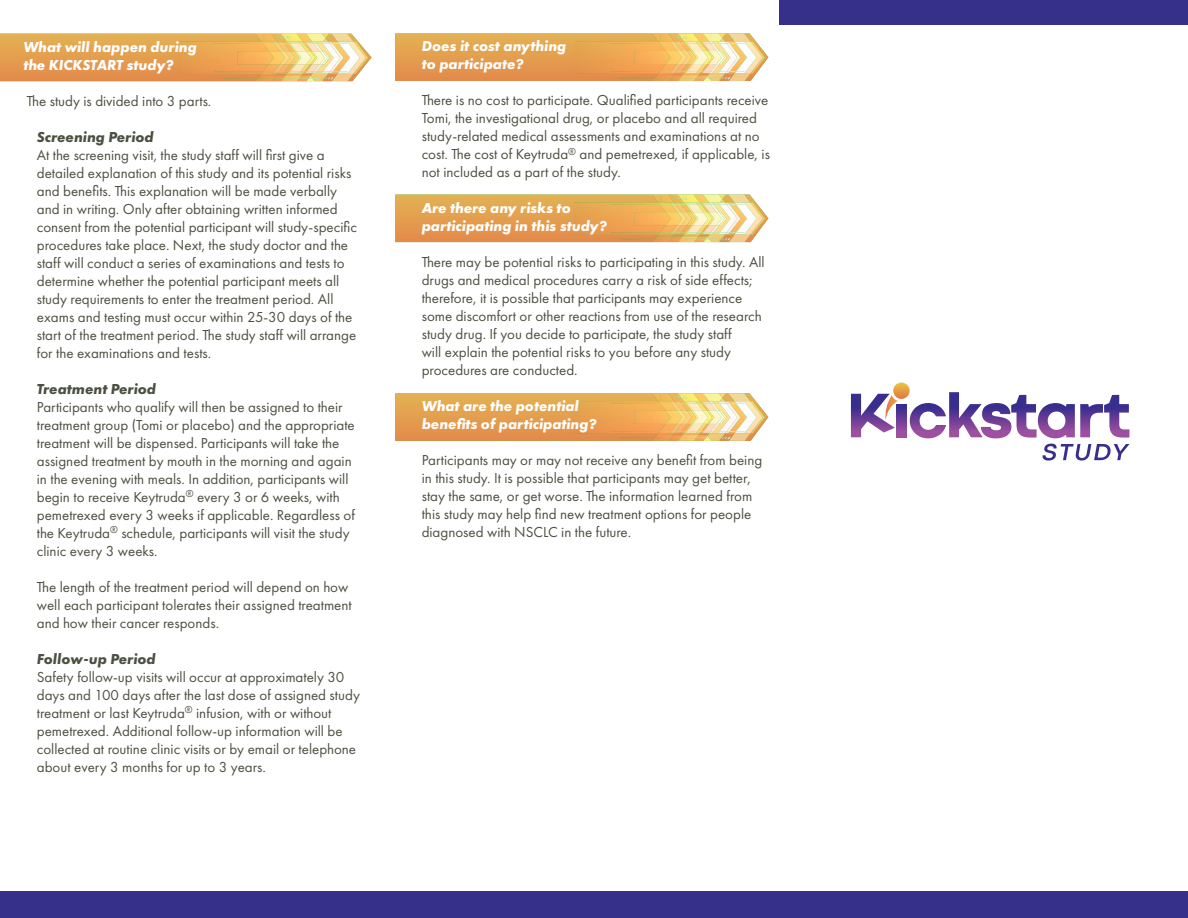
<style>
.page{position:relative;width:1188px;height:918px;background:#fff}
.page>*{position:absolute;margin:0;border:0;box-sizing:border-box;transform-origin:0 0}
.t1{font:15px/18px "Futura PT";color:#4b5141}
.t2{font:italic 700 15px/18px "Futura PT";color:#fff}
.t3{font:italic 700 15px "Futura PT";color:#4b5141}
</style>
<div class="page">
<svg style="left:0;top:34px;width:372px;height:47px;background:#e7af63"></svg>
<div style="left:0;top:891px;width:1188px;height:27px;background:#37308b"></div>
<svg style="left:395px;top:393px;width:373px;height:48px;background:#e6af64"></svg>
<svg style="left:395px;top:195px;width:373px;height:47px;background:#e7af63"></svg>
<svg style="left:395px;top:33px;width:373px;height:48px;background:#e7af64"></svg>
<svg style="left:898px;top:404px;width:8px;height:33px"></svg>
<svg style="left:910px;top:392px;width:220px;height:46px"></svg>
<svg style="left:851px;top:394px;width:47px;height:43px"></svg>
<svg style="left:1042px;top:444px;width:88px;height:17px"></svg>
<svg style="left:893px;top:383px;width:17px;height:16px"></svg>
<div style="left:780px;top:0;width:408px;height:25px;background:#37308b"></div>
<p class="t2" style="left:23px;top:38px;width:175px">What will happen during the KICKSTART study?</p>
<p class="t1" style="left:27px;top:92px;width:186px">The study is divided into 3 parts.</p>
<p class="t3" style="left:37px;top:128px;width:118px">Screening Period</p>
<p class="t1" style="left:37px;top:146px;width:322px">At the screening visit, the study staff will first give a detailed explanation of this study and its potential risks and benefits. This explanation will be made verbally and in writing. Only after obtaining written informed consent from the potential participant will study-specific procedures take place. Next, the study doctor and the staff will conduct a series of examinations and tests to determine whether the potential participant meets all study requirements to enter the treatment period. All exams and testing must occur within 25-30 days of the start of the treatment period. The study staff will arrange for the examinations and tests.</p>
<p class="t3" style="left:37px;top:380px;width:121px">Treatment Period</p>
<p class="t1" style="left:37px;top:398px;width:320px">Participants who qualify will then be assigned to their treatment group (Tomi or placebo) and the appropriate treatment will be dispensed. Participants will take the assigned treatment by mouth in the morning and again in the evening with meals. In addition, participants will begin to receive Keytruda<sup>®</sup> every 3 or 6 weeks, with pemetrexed every 3 weeks if applicable. Regardless of the Keytruda<sup>®</sup> schedule, participants will visit the study clinic every 3 weeks.</p>
<p class="t1" style="left:37px;top:578px;width:316px">The length of the treatment period will depend on how well each participant tolerates their assigned treatment and how their cancer responds.</p>
<p class="t3" style="left:37px;top:650px;width:120px">Follow-up Period</p>
<p class="t1" style="left:37px;top:668px;width:325px">Safety follow-up visits will occur at approximately 30 days and 100 days after the last dose of assigned study treatment or last Keytruda<sup>®</sup> infusion, with or without pemetrexed. Additional follow-up information will be collected at routine clinic visits or by email or telephone about every 3 months for up to 3 years.</p>
<p class="t2" style="left:422px;top:37px;width:146px">Does it cost anything to participate?</p>
<p class="t1" style="left:422px;top:91px;width:350px">There is no cost to participate. Qualified participants receive Tomi, the investigational drug, or placebo and all required study-related medical assessments and examinations at no cost. The cost of Keytruda<sup>®</sup> and pemetrexed, if applicable, is not included as a part of the study.</p>
<p class="t2" style="left:422px;top:199px;width:187px">Are there any risks to participating in this study?</p>
<p class="t1" style="left:422px;top:253px;width:344px">There may be potential risks to participating in this study. All drugs and medical procedures carry a risk of side effects; therefore, it is possible that participants may experience some discomfort or other reactions from use of the research study drug. If you decide to participate, the study staff<br>will explain the potential risks to you before any study procedures are conducted.</p>
<p class="t2" style="left:422px;top:397px;width:177px">What are the potential benefits of participating?</p>
<p class="t1" style="left:422px;top:451px;width:342px">Participants may or may not receive any benefit from being in this study. It is possible that participants may get better, stay the same, or get worse. The information learned from this study may help find new treatment options for people diagnosed with NSCLC in the future.</p>
</div>
